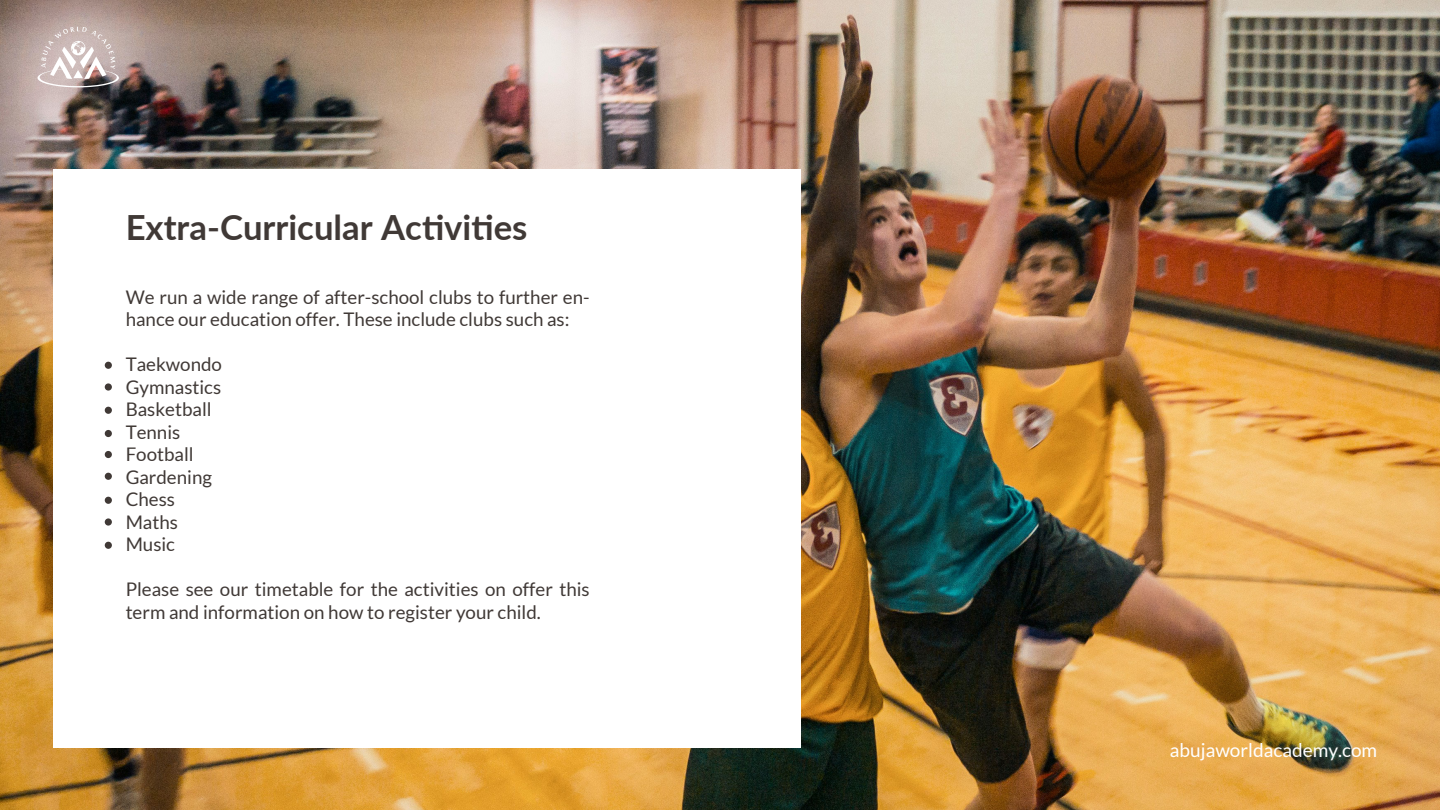
<style>
.page{position:relative;width:1440px;height:810px;background:#fff}
.page>*{position:absolute;margin:0;border:0;box-sizing:border-box;transform-origin:0 0}
.t1{font:700 34.72px "Lato";color:#403936}
.t2{font:19.05px "Lato";color:#fff}
.t3{font:18.75px/22.5px "Lato";color:#403936}
</style>
<div class="page">
<img style="left:0;top:0;width:1440px;height:810px">
<svg style="left:38px;top:27px;width:81px;height:60px;background:#c9bab8"></svg>
<div style="left:54px;top:169px;width:747px;height:578px;background:#fff"></div>
<div style="left:105px;top:362px;width:7px;height:7px;background:#403936;border-radius:50%"></div>
<div style="left:105px;top:383px;width:7px;height:8px;background:#403936;border-radius:50%"></div>
<div style="left:105px;top:407px;width:7px;height:7px;background:#403936;border-radius:50%"></div>
<div style="left:105px;top:430px;width:7px;height:7px;background:#403936;border-radius:50%"></div>
<div style="left:105px;top:451px;width:7px;height:7px;background:#403936;border-radius:50%"></div>
<div style="left:105px;top:473px;width:7px;height:7px;background:#403936;border-radius:50%"></div>
<div style="left:105px;top:497px;width:7px;height:7px;background:#403936;border-radius:50%"></div>
<div style="left:105px;top:518px;width:7px;height:8px;background:#403936;border-radius:50%"></div>
<div style="left:105px;top:542px;width:7px;height:7px;background:#403936;border-radius:50%"></div>
<h1 class="t1" style="left:126px;top:201px;width:403px">Extra-Curricular Activities</h1>
<p class="t3" style="left:126px;top:286px;width:466px">We run a wide range of after-school clubs to further en&shy;hance our education offer. These include clubs such as:</p>
<p class="t3" style="left:126px;top:353px;width:98px">Taekwondo<br>Gymnastics<br>Basketball<br>Tennis<br>Football<br>Gardening<br>Chess<br>Maths<br>Music</p>
<p class="t3" style="left:126px;top:578px;width:466px">Please see our timetable for the activities on offer this term and information on how to register your child.</p>
<p class="t2" style="left:1170px;top:740px;width:209px">abujaworldacademy.com</p>
</div>
